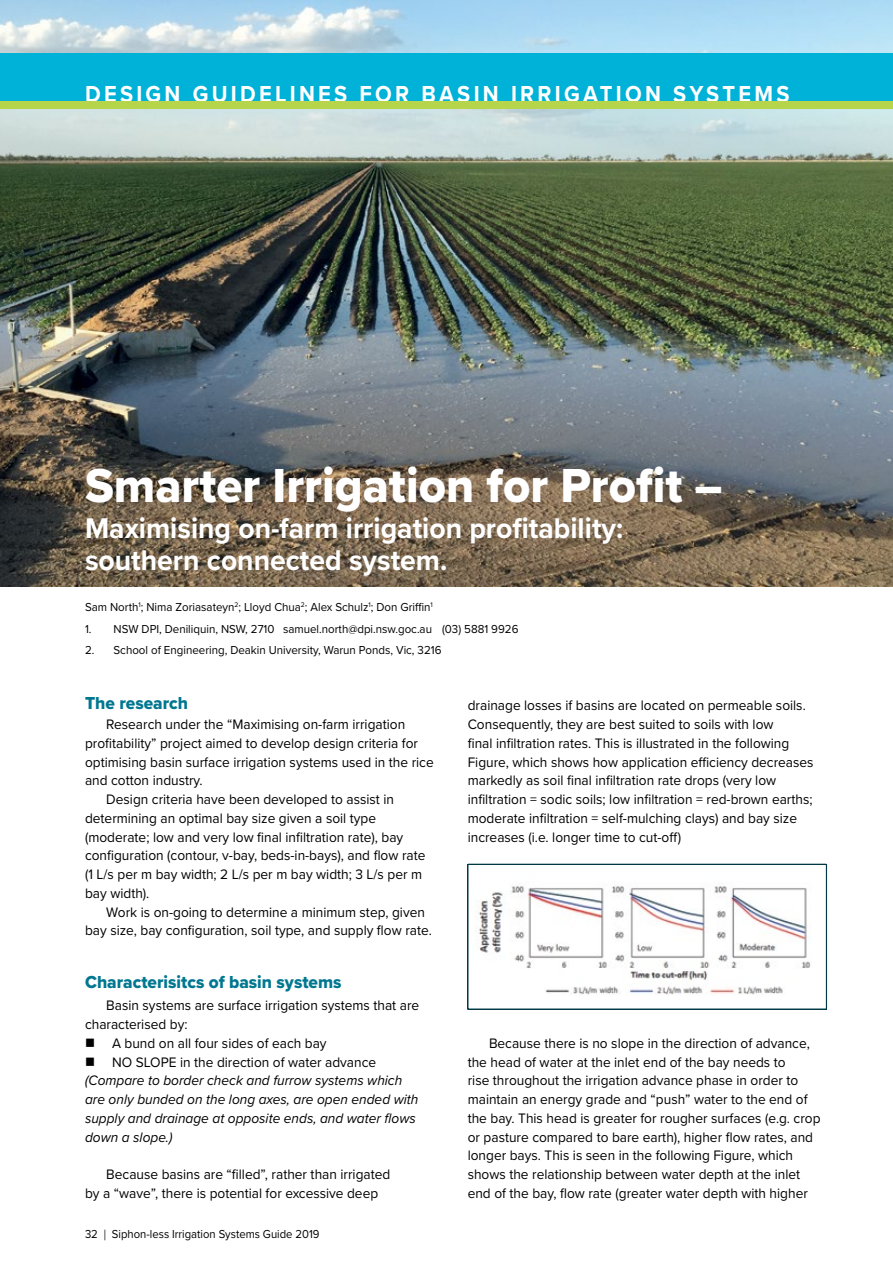
<style>
.page{position:relative;width:893px;height:1263px;background:#fff}
.page>*{position:absolute;margin:0;border:0;box-sizing:border-box;transform-origin:0 0}
.t1{font:49.5px "Proxima Nova Extrabld";color:#fff;scale:.96 1}
.t2{font:700 29.55px/31.5px "Proxima Nova";color:#fff;scale:.96 1}
.t3{font:700 24px "Proxima Nova";letter-spacing:.15em;color:#fff;scale:.91 1}
.t4{font:18px "Proxima Nova Extrabld";color:#007790;scale:.96 1}
.t5{font:14.25px/18.8px "Proxima Nova";color:#000;scale:.96 1}
.t6{font:italic 14.25px/18.8px "Proxima Nova";color:#000;scale:.96 1}
.t7{font:12px "Proxima Nova";color:#000;scale:.96 1}
.t8{font:12px "Proxima Nova";color:#000;scale:.94 1}
.s1{font-size:15px}
</style>
<div class="page">
<svg style="left:467px;top:864px;width:360px;height:146px"></svg>
<img style="left:0;top:0;width:893px;height:586px">
<div style="left:0;top:53px;width:893px;height:49px;background:#00b1d8"></div>
<div style="left:0;top:102px;width:893px;height:7px;background:#b6d54b"></div>
<h3 class="t3" style="left:85px;top:76px;width:776px">DESIGN GUIDELINES FOR BASIN IRRIGATION SYSTEMS</h3>
<h1 class="t1" style="left:85px;top:449px;width:666px">Smarter Irrigation for Profit –</h1>
<h2 class="t2" style="left:85px;top:512px;width:562px">Maximising on-farm irrigation profitability: southern connected system.</h2>
<p class="t7" style="left:85px;top:598px;width:364px">Sam North<sup>1</sup>; Nima Zoriasateyn<sup>2</sup>; Lloyd Chua<sup>2</sup>; Alex Schulz<sup>1</sup>; Don Griffin<sup>1</sup></p>
<p class="t7" style="left:85px;top:620px;width:453px">1. NSW DPI, Deniliquin, NSW, 2710 samuel.north@dpi.nsw.goc.au (03) 5881 9926</p>
<p class="t7" style="left:85px;top:641px;width:373px">2. School of Engineering, Deakin University, Warun Ponds, Vic, 3216</p>
<p class="t4" style="left:85px;top:689px;width:109px">The research</p>
<p class="t5" style="left:106px;top:714px;width:313px">Research under the “Maximising on-farm irrigation</p>
<p class="t5" style="left:85px;top:733px;width:348px">profitability” project aimed to develop design criteria for</p>
<p class="t5" style="left:85px;top:752px;width:365px">optimising basin surface irrigation systems used in the rice</p>
<p class="t5" style="left:85px;top:771px;width:124px">and cotton industry.</p>
<p class="t5" style="left:106px;top:789px;width:301px">Design criteria have been developed to assist in</p>
<p class="t5" style="left:85px;top:808px;width:305px">determining an optimal bay size given a soil type</p>
<p class="t5" style="left:85px;top:827px;width:333px">(moderate; low and very low final infiltration rate), bay</p>
<p class="t5" style="left:85px;top:846px;width:356px">configuration (contour, v-bay, beds-in-bays), and flow rate</p>
<p class="t5" style="left:85px;top:864px;width:353px">(1 L/s per m bay width; 2 L/s per m bay width; 3 L/s per m</p>
<p class="t5" style="left:85px;top:883px;width:69px">bay width).</p>
<p class="t5" style="left:106px;top:902px;width:333px">Work is on-going to determine a minimum step, given</p>
<p class="t5" style="left:85px;top:921px;width:363px">bay size, bay configuration, soil type, and supply flow rate.</p>
<p class="t4" style="left:85px;top:968px;width:269px">Characterisitcs of basin systems</p>
<p class="t5" style="left:106px;top:996px;width:327px">Basin systems are surface irrigation systems that are</p>
<p class="t5" style="left:85px;top:1014px;width:108px">characterised by:</p>
<p class="t5" style="left:112px;top:1033px;width:225px">A bund on all four sides of each bay</p>
<p class="t5" style="left:112px;top:1052px;width:277px">NO SLOPE in the direction of water advance</p>
<p class="t6" style="left:85px;top:1071px;width:349px">(Compare to border check and furrow systems which are only bunded on the long axes, are open ended with supply and drainage at opposite ends, and water flows down a slope.)</p>
<p class="t5" style="left:85px;top:1164px;width:320px;text-indent:21px">Because basins are “filled”, rather than irrigated by a “wave”, there is potential for excessive deep</p>
<p class="t8" style="left:85px;top:1225px;width:251px">32 <span class="s1">|</span> Siphon-less Irrigation Systems Guide 2019</p>
<p class="t5" style="left:468px;top:696px;width:362px">drainage losses if basins are located on permeable soils.<br>Consequently, they are best suited to soils with low<br>final infiltration rates. This is illustrated in the following Figure, which shows how application efficiency decreases markedly as soil final infiltration rate drops (very low infiltration = sodic soils; low infiltration = red-brown earths; moderate infiltration = self-mulching clays) and bay size increases (i.e. longer time to cut-off)</p>
<p class="t5" style="left:468px;top:1033px;width:369px;text-indent:21px">Because there is no slope in the direction of advance, the head of water at the inlet end of the bay needs to<br>rise throughout the irrigation advance phase in order to maintain an energy grade and “push” water to the end of the bay. This head is greater for rougher surfaces (e.g. crop or pasture compared to bare earth), higher flow rates, and longer bays. This is seen in the following Figure, which shows the relationship between water depth at the inlet end of the bay, flow rate (greater water depth with higher</p>
</div>
